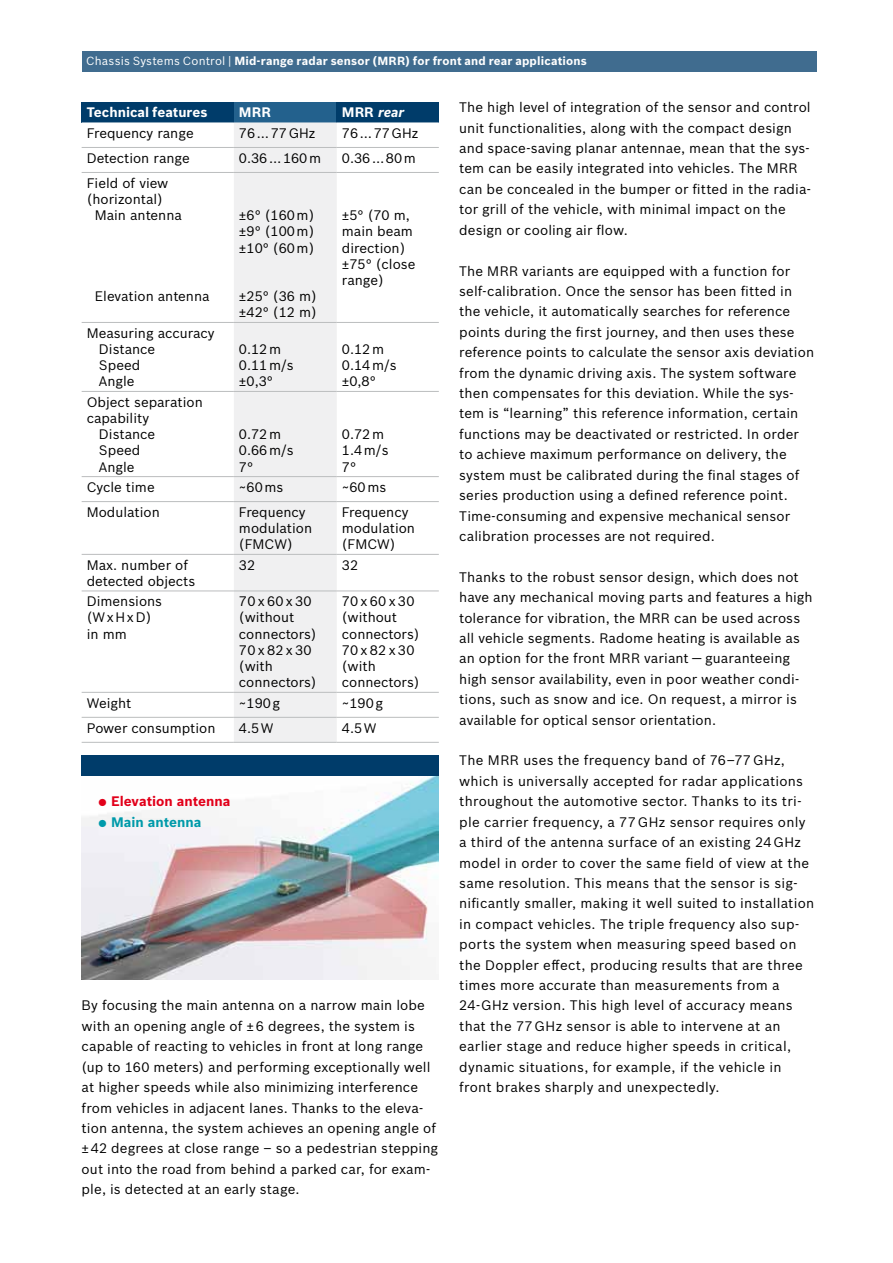
<style>
.page{position:relative;width:893px;height:1263px;background:#fff}
.page>*{position:absolute;margin:0;border:0;box-sizing:border-box;transform-origin:0 0}
.t1{font:13.5px/20.4px "Bosch Sans";letter-spacing:.01em;color:#000}
.t2{font:700 13.5px "Bosch Sans";color:#fff}
.t3{font:700 13.5px "Bosch Sans";color:#e2001a}
.t4{font:700 13.5px "Bosch Sans";color:#009aab}
.t5{font:italic 700 13.5px "Bosch Sans";color:#fff}
.t6{font:700 11.55px "Bosch Sans";letter-spacing:.02em;color:#fff}
.s1{font-weight:400}
.s2{font-style:normal}
</style>
<div class="page">
<div style="left:82px;top:51px;width:734px;height:20px;background:#406c8f"></div>
<img style="left:82px;top:776px;width:357px;height:204px">
<div style="left:82px;top:755px;width:357px;height:21px;background:#003c6a"></div>
<div style="left:82px;top:102px;width:152px;height:20px;background:#003c6a"></div>
<div style="left:234px;top:102px;width:103px;height:20px;background:#23618d"></div>
<div style="left:337px;top:102px;width:102px;height:20px;background:#003c6a"></div>
<svg style="left:82px;top:122px;width:357px;height:620px"></svg>
<div style="left:234px;top:122px;width:103px;height:620px;background:#f0f0f1"></div>
<hr style="left:82px;top:147px;width:152px;height:1px;background:#bbbdbe">
<hr style="left:234px;top:147px;width:103px;height:1px;background:#bbbdbe">
<hr style="left:337px;top:147px;width:102px;height:1px;background:#bbbdbe">
<hr style="left:82px;top:172px;width:152px;height:1px;background:#bbbdbe">
<hr style="left:234px;top:172px;width:103px;height:1px;background:#bbbdbe">
<hr style="left:337px;top:172px;width:102px;height:1px;background:#bbbdbe">
<hr style="left:337px;top:322px;width:102px;height:1px;background:#bbbdbe">
<hr style="left:337px;top:391px;width:102px;height:1px;background:#bbbdbe">
<hr style="left:337px;top:476px;width:102px;height:1px;background:#bbbdbe">
<hr style="left:337px;top:501px;width:102px;height:1px;background:#bbbdbe">
<hr style="left:337px;top:554px;width:102px;height:1px;background:#bbbdbe">
<hr style="left:337px;top:591px;width:102px;height:1px;background:#bbbdbe">
<hr style="left:337px;top:692px;width:102px;height:1px;background:#bbbdbe">
<hr style="left:337px;top:717px;width:102px;height:1px;background:#bbbdbe">
<hr style="left:337px;top:742px;width:102px;height:1px;background:#bbbdbe">
<hr style="left:82px;top:322px;width:152px;height:1px;background:#bbbdbe">
<hr style="left:234px;top:322px;width:103px;height:1px;background:#bbbdbe">
<hr style="left:82px;top:391px;width:152px;height:1px;background:#bbbdbe">
<hr style="left:234px;top:391px;width:103px;height:1px;background:#bbbdbe">
<hr style="left:82px;top:476px;width:152px;height:1px;background:#bbbdbe">
<hr style="left:234px;top:476px;width:103px;height:1px;background:#bbbdbe">
<hr style="left:82px;top:501px;width:152px;height:1px;background:#bbbdbe">
<hr style="left:234px;top:501px;width:103px;height:1px;background:#bbbdbe">
<hr style="left:82px;top:554px;width:152px;height:1px;background:#bbbdbe">
<hr style="left:234px;top:554px;width:103px;height:1px;background:#bbbdbe">
<hr style="left:82px;top:591px;width:152px;height:1px;background:#bbbdbe">
<hr style="left:234px;top:591px;width:103px;height:1px;background:#bbbdbe">
<hr style="left:82px;top:692px;width:152px;height:1px;background:#bbbdbe">
<hr style="left:234px;top:692px;width:103px;height:1px;background:#bbbdbe">
<hr style="left:82px;top:717px;width:152px;height:1px;background:#bbbdbe">
<hr style="left:234px;top:717px;width:103px;height:1px;background:#bbbdbe">
<hr style="left:82px;top:742px;width:152px;height:1px;background:#bbbdbe">
<hr style="left:234px;top:742px;width:103px;height:1px;background:#bbbdbe">
<p class="t6" style="left:86px;top:52px;width:502px"><span class="s1">Chassis Systems Control |</span> Mid-range radar sensor (MRR) for front and rear applications</p>
<p class="t1" style="left:459px;top:96px;width:353px">The high level of integration of the sensor and control unit functionalities, along with the compact design and space-saving planar antennae, mean that the sys&shy;tem can be easily integrated into vehicles. The MRR can be concealed in the bumper or fitted in the radia&shy;tor grill of the vehicle, with minimal impact on the design or cooling air flow.</p>
<p class="t1" style="left:459px;top:260px;width:356px">The MRR variants are equipped with a function for self-calibration. Once the sensor has been fitted in the vehicle, it automatically searches for reference points during the first journey, and then uses these reference points to calculate the sensor axis deviation from the dynamic driving axis. The system software then compensates for this deviation. While the sys&shy;tem is “learning” this reference information, certain functions may be deactivated or restricted. In order to achieve maximum performance on delivery, the system must be calibrated during the final stages of series production using a defined reference point.<br>Time-consuming and expensive mechanical sensor calibration processes are not required.</p>
<p class="t1" style="left:459px;top:566px;width:355px">Thanks to the robust sensor design, which does not have any mechanical moving parts and features a high tolerance for vibration, the MRR can be used across all vehicle segments. Radome heating is available as an option for the front MRR variant — guaranteeing high sensor availability, even in poor weather condi&shy;tions, such as snow and ice. On request, a mirror is available for optical sensor orientation.</p>
<p class="t1" style="left:459px;top:749px;width:356px">The MRR uses the frequency band of 76–77 GHz, which is universally accepted for radar applications throughout the automotive sector. Thanks to its tri&shy;ple carrier frequency, a 77 GHz sensor requires only a third of the antenna surface of an existing 24 GHz model in order to cover the same field of view at the same resolution. This means that the sensor is sig&shy;nificantly smaller, making it well suited to installation in compact vehicles. The triple frequency also sup&shy;ports the system when measuring speed based on the Doppler effect, producing results that are three times more accurate than measurements from a 24-GHz version. This high level of accuracy means that the 77 GHz sensor is able to intervene at an earlier stage and reduce higher speeds in critical, dynamic situations, for example, if the vehicle in front brakes sharply and unexpectedly.</p>
<p class="t2" style="left:87px;top:102px;width:122px">Technical features</p>
<p class="t2" style="left:239px;top:102px;width:34px">MRR</p>
<p class="t5" style="left:342px;top:102px;width:64px"><span class="s2">MRR</span> rear</p>
<p class="t1" style="left:87px;top:122px;width:108px">Frequency range</p>
<p class="t1" style="left:239px;top:122px;width:78px">76 … 77 GHz</p>
<p class="t1" style="left:342px;top:122px;width:78px">76 … 77 GHz</p>
<p class="t1" style="left:87px;top:147px;width:105px">Detection range</p>
<p class="t1" style="left:239px;top:147px;width:84px">0.36 … 160 m</p>
<p class="t1" style="left:342px;top:147px;width:76px">0.36 … 80 m</p>
<p class="t1" style="left:87px;top:172px;width:83px">Field of view</p>
<p class="t1" style="left:87px;top:188px;width:78px">(horizontal)</p>
<p class="t1" style="left:95px;top:204px;width:89px">Main antenna</p>
<p class="t1" style="left:239px;top:206px;width:77px;line-height:16.2px;text-align:justify">±6° (160 m) ±9° (100 m) ±10° (60 m)</p>
<p class="t1" style="left:239px;top:287px;width:79px;line-height:16.2px">±25° (36 m) ±42° (12 m)</p>
<p class="t1" style="left:342px;top:206px;width:75px;line-height:16.2px">±5° (70 m, main beam direction) ±75° (close range)</p>
<p class="t1" style="left:95px;top:285px;width:116px">Elevation antenna</p>
<p class="t1" style="left:99px;top:324px;width:117px;line-height:16.2px;text-indent:-12px">Measuring accuracy<br>Distance<br>Speed<br>Angle</p>
<p class="t1" style="left:239px;top:340px;width:56px;line-height:16.2px">0.12 m<br>0.11 m/s ±0,3°</p>
<p class="t1" style="left:342px;top:340px;width:56px;line-height:16.2px">0.12 m<br>0.14 m/s ±0,8°</p>
<p class="t1" style="left:87px;top:391px;width:118px">Object separation</p>
<p class="t1" style="left:87px;top:407px;width:64px">capability</p>
<p class="t1" style="left:99px;top:423px;width:58px">Distance</p>
<p class="t1" style="left:99px;top:439px;width:43px">Speed</p>
<p class="t1" style="left:99px;top:455px;width:37px">Angle</p>
<p class="t1" style="left:239px;top:425px;width:56px;line-height:16.2px">0.72 m<br>0.66 m/s<br>7°</p>
<p class="t1" style="left:342px;top:425px;width:48px;line-height:16.2px">0.72 m<br>1.4 m/s<br>7°</p>
<p class="t1" style="left:87px;top:476px;width:69px">Cycle time</p>
<p class="t1" style="left:239px;top:476px;width:46px">~60 ms</p>
<p class="t1" style="left:342px;top:476px;width:46px">~60 ms</p>
<p class="t1" style="left:87px;top:501px;width:75px">Modulation</p>
<p class="t1" style="left:239px;top:503px;width:75px;line-height:16.2px">Frequency modulation (FMCW)</p>
<p class="t1" style="left:342px;top:503px;width:75px;line-height:16.2px">Frequency modulation (FMCW)</p>
<p class="t1" style="left:87px;top:556px;width:110px;line-height:16.2px">Max. number of detected objects</p>
<p class="t1" style="left:239px;top:554px;width:18px">32</p>
<p class="t1" style="left:342px;top:554px;width:18px">32</p>
<p class="t1" style="left:87px;top:592px;width:77px;line-height:16.2px">Dimensions (W x H x D) in mm</p>
<p class="t1" style="left:239px;top:592px;width:79px;line-height:16.2px">70 x 60 x 30 (without connectors)<br>70 x 82 x 30 (with connectors)</p>
<p class="t1" style="left:342px;top:592px;width:79px;line-height:16.2px">70 x 60 x 30 (without connectors)<br>70 x 82 x 30 (with connectors)</p>
<p class="t1" style="left:87px;top:692px;width:46px">Weight</p>
<p class="t1" style="left:239px;top:692px;width:43px">~190 g</p>
<p class="t1" style="left:342px;top:692px;width:43px">~190 g</p>
<p class="t1" style="left:87px;top:717px;width:130px">Power consumption</p>
<p class="t1" style="left:239px;top:717px;width:36px">4.5 W</p>
<p class="t1" style="left:342px;top:717px;width:36px">4.5 W</p>
<p class="t3" style="left:98px;top:791px;width:134px">● Elevation antenna</p>
<p class="t4" style="left:98px;top:811px;width:105px">● Main antenna</p>
<p class="t1" style="left:82px;top:994px;width:358px">By focusing the main antenna on a narrow main lobe with an opening angle of ± 6 degrees, the system is capable of reacting to vehicles in front at long range (up to 160 meters) and performing exceptionally well at higher speeds while also minimizing interference from vehicles in adjacent lanes. Thanks to the eleva&shy;tion antenna, the system achieves an opening angle of ± 42 degrees at close range – so a pedestrian stepping out into the road from behind a parked car, for exam&shy;ple, is detected at an early stage.</p>
</div>
